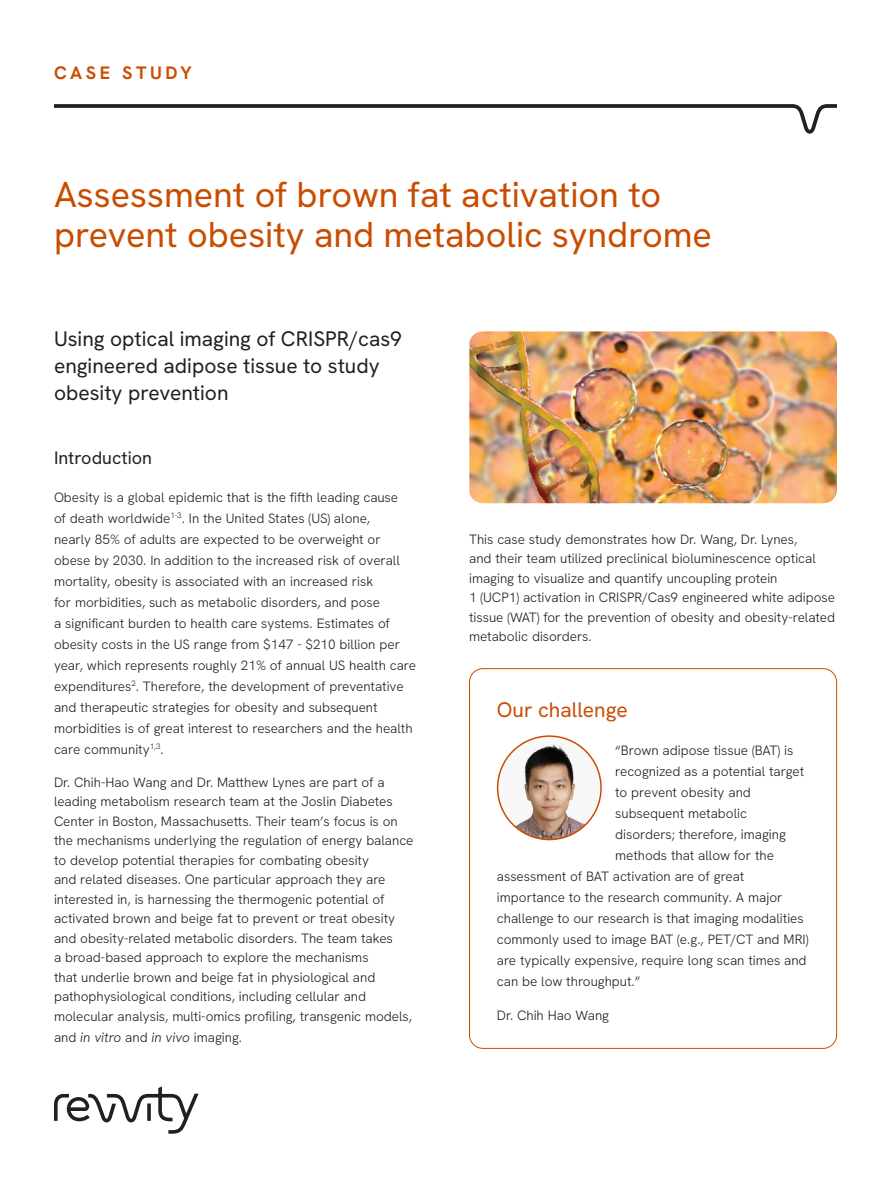
<style>
.page{position:relative;width:891px;height:1188px;background:#fff}
.page>*{position:absolute;margin:0;border:0;box-sizing:border-box;transform-origin:0 0}
.Intro_head{font:36px/40.5px "Hanken Grotesk";color:#c94d00}
.Intro_Subhead{font:21px/27px "Hanken Grotesk";color:#231f20}
.Intro_Subhead-2{font:21px "Hanken Grotesk";color:#c94d00}
.Sub_Head{font:18px "Hanken Grotesk";color:#231f20}
.Band_Text{font:700 18px "Hanken Grotesk";letter-spacing:.2em;color:#c94d00}
.Body_Copy{font:300 13.5px/19.5px "Hanken Grotesk";color:#231f20}
.s1{font-style:italic}
</style>
<div class="page">
<svg style="left:54px;top:104px;width:783px;height:30px"></svg>
<svg style="left:54px;top:1086px;width:145px;height:48px"></svg>
<img style="left:469px;top:331px;width:368px;height:172px">
<div style="left:498px;top:736px;width:103px;height:104px;background:#f8f8f8;border-radius:50%"></div>
<img style="left:507px;top:742px;width:84px;height:98px">
<div style="left:497px;top:735px;width:105px;height:105px;border:2px solid #c94d00;border-radius:50%"></div>
<div style="left:469px;top:668px;width:368px;height:381px;border:1px solid #c94d00;border-radius:14px"></div>
<p class="Band_Text" style="left:54px;top:61px;width:139px">CASE STUDY</p>
<p class="Intro_head" style="left:54px;top:173px;width:660px">Assessment of brown fat activation to prevent obesity and metabolic syndrome</p>
<p class="Intro_Subhead" style="left:54px;top:325px;width:350px">Using optical imaging of CRISPR/cas9 engineered adipose tissue to study obesity prevention</p>
<p class="Sub_Head" style="left:54px;top:446px;width:99px">Introduction</p>
<p class="Body_Copy" style="left:54px;top:486px;width:364px;line-height:21px">Obesity is a global epidemic that is the fifth leading cause<br>of death worldwide<sup>1-3</sup>. In the United States (US) alone,<br>nearly 85% of adults are expected to be overweight or obese by 2030. In addition to the increased risk of overall mortality, obesity is associated with an increased risk<br>for morbidities, such as metabolic disorders, and pose<br>a significant burden to health care systems. Estimates of obesity costs in the US range from $147 - $210 billion per year, which represents roughly 21% of annual US health care expenditures<sup>2</sup>. Therefore, the development of preventative and therapeutic strategies for obesity and subsequent morbidities is of great interest to researchers and the health care community<sup>1,3</sup>.</p>
<p class="Body_Copy" style="left:54px;top:772px;width:361px">Dr. Chih-Hao Wang and Dr. Matthew Lynes are part of a leading metabolism research team at the Joslin Diabetes Center in Boston, Massachusetts. Their team’s focus is on the mechanisms underlying the regulation of energy balance to develop potential therapies for combating obesity<br>and related diseases. One particular approach they are interested in, is harnessing the thermogenic potential of activated brown and beige fat to prevent or treat obesity and obesity-related metabolic disorders. The team takes<br>a broad-based approach to explore the mechanisms<br>that underlie brown and beige fat in physiological and pathophysiological conditions, including cellular and molecular analysis, multi-omics profiling, transgenic models,</p>
<p class="Body_Copy" style="left:54px;top:1027px;width:190px">and <span class="s1">in vitro</span> and <span class="s1">in vivo</span> imaging.</p>
<p class="Body_Copy" style="left:469px;top:529px;width:368px">This case study demonstrates how Dr. Wang, Dr. Lynes,<br>and their team utilized preclinical bioluminescence optical imaging to visualize and quantify uncoupling protein<br>1 (UCP1) activation in CRISPR/Cas9 engineered white adipose tissue (WAT) for the prevention of obesity and obesity-related metabolic disorders.</p>
<p class="Intro_Subhead-2" style="left:497px;top:696px;width:132px">Our challenge</p>
<p class="Body_Copy" style="left:615px;top:740px;width:180px">“Brown adipose tissue (BAT) is</p>
<p class="Body_Copy" style="left:615px;top:761px;width:190px">recognized as a potential target</p>
<p class="Body_Copy" style="left:615px;top:782px;width:137px">to prevent obesity and</p>
<p class="Body_Copy" style="left:615px;top:803px;width:133px">subsequent metabolic</p>
<p class="Body_Copy" style="left:615px;top:824px;width:172px">disorders; therefore, imaging</p>
<p class="Body_Copy" style="left:615px;top:845px;width:160px">methods that allow for the</p>
<p class="Body_Copy" style="left:497px;top:866px;width:249px">assessment of BAT activation are of great</p>
<p class="Body_Copy" style="left:497px;top:887px;width:287px">importance to the research community. A major</p>
<p class="Body_Copy" style="left:497px;top:908px;width:308px">challenge to our research is that imaging modalities</p>
<p class="Body_Copy" style="left:497px;top:929px;width:313px">commonly used to image BAT (e.g., PET/CT and MRI)</p>
<p class="Body_Copy" style="left:497px;top:950px;width:311px">are typically expensive, require long scan times and</p>
<p class="Body_Copy" style="left:497px;top:971px;width:145px">can be low throughput.”</p>
<p class="Body_Copy" style="left:497px;top:1005px;width:114px">Dr. Chih Hao Wang</p>
</div>
